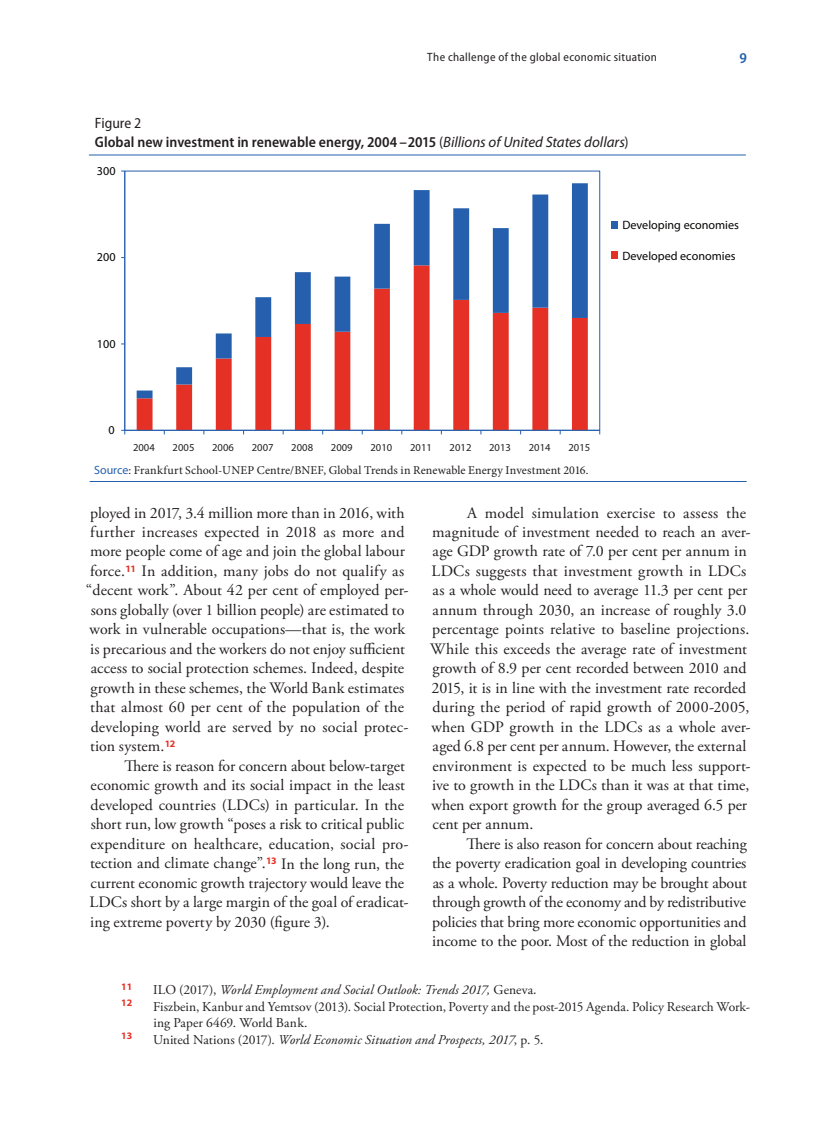
<style>
.page{position:relative;width:837px;height:1134px;background:#fff}
.page>*{position:absolute;margin:0;border:0;box-sizing:border-box;transform-origin:0 0}
.B_Body_text{font:15.9px/19.5px "Adobe Garamond Pro";color:#231f20}
.A_Body_text_1st_para{font:15.9px "Adobe Garamond Pro";letter-spacing:.005em;color:#231f20}
.B_Figure_table_head{font:600 semi-condensed 15px "Myriad Pro";letter-spacing:.005em;color:#231f20}
.A_Figure_table_head{font:semi-condensed 15px "Myriad Pro";color:#231f20}
.t1{font:600 semi-condensed 15px "Myriad Pro";color:#255fad}
.D_Footnote_text_no_c{font:italic 13.5px "Adobe Garamond Pro";letter-spacing:.005em;color:#231f20}
.D_Footnote_text_no_c-2{font:13.5px/16.5px "Adobe Garamond Pro";letter-spacing:.005em;color:#231f20}
.t2{font:12.15px "Myriad Pro";color:#050504}
.C_Source{font:12px "Minion Pro";letter-spacing:.005em;color:#231f20}
.t3{font:semi-condensed 12px "Myriad Pro";letter-spacing:.03em;color:#231f20}
.t4{font:10.65px "Myriad Pro";color:#231f20}
.D_Footnote_text_no_c-3{font:700 9.9px "Myriad Pro";color:#e53025}
.s1{font-weight:400}
.s2{font-weight:400;font-style:italic;font-stretch:normal}
.s3{font-family:"Myriad Pro";color:#255fad}
.s4{font-style:normal}
.s5{font-family:"Calibri";font-style:normal}
</style>
<div class="page">
<hr style="left:89px;top:155px;width:657px;height:1px;background:#255fad">
<hr style="left:90px;top:481px;width:657px;height:1px;background:#255fad">
<svg style="left:137px;top:398px;width:451px;height:32px"></svg>
<svg style="left:137px;top:183px;width:451px;height:215px"></svg>
<hr style="left:125px;top:171px;width:1px;height:259px;background:#255fad">
<hr style="left:125px;top:430px;width:475px;height:1px;background:#255fad">
<div style="left:611px;top:251px;width:6px;height:8px;background:#e53025"></div>
<div style="left:611px;top:221px;width:6px;height:7px;background:#255fad"></div>
<p class="t3" style="left:427px;top:50px;width:231px">The challenge of the global economic situation</p>
<p class="t1" style="left:740px;top:50px;width:9px">9</p>
<p class="A_Figure_table_head" style="left:95px;top:115px;width:48px">Figure 2</p>
<p class="B_Figure_table_head" style="left:95px;top:134px;width:535px">Global new investment in renewable energy, 2004 –2015 <span class="s1">(</span><span class="s2">Billions of United States dollars</span><span class="s1">)</span></p>
<p class="t2" style="left:97px;top:163px;width:20px">300</p>
<p class="t2" style="left:97px;top:250px;width:20px">200</p>
<p class="t2" style="left:97px;top:336px;width:20px">100</p>
<p class="t2" style="left:108px;top:422px;width:8px">0</p>
<p class="t4" style="left:133px;top:441px;width:23px">2004</p>
<p class="t4" style="left:173px;top:441px;width:23px">2005</p>
<p class="t4" style="left:212px;top:441px;width:23px">2006</p>
<p class="t4" style="left:252px;top:441px;width:23px">2007</p>
<p class="t4" style="left:291px;top:441px;width:23px">2008</p>
<p class="t4" style="left:331px;top:441px;width:23px">2009</p>
<p class="t4" style="left:370px;top:441px;width:23px">2010</p>
<p class="t4" style="left:410px;top:441px;width:23px">2011</p>
<p class="t4" style="left:450px;top:441px;width:23px">2012</p>
<p class="t4" style="left:489px;top:441px;width:23px">2013</p>
<p class="t4" style="left:529px;top:441px;width:23px">2014</p>
<p class="t4" style="left:568px;top:441px;width:23px">2015</p>
<p class="C_Source" style="left:94px;top:462px;width:496px"><span class="s3">Source</span>: Frankfurt School-UNEP Centre/BNEF, Global Trends in Renewable Energy Investment 2016.</p>
<p class="t2" style="left:622px;top:218px;width:118px">Developing economies</p>
<p class="t2" style="left:622px;top:248px;width:115px">Developed economies</p>
<p class="A_Body_text_1st_para" style="left:90px;top:503px;width:316px">ployed in 2017, 3.4 million more than in 2016, with</p>
<p class="A_Body_text_1st_para" style="left:90px;top:522px;width:316px">further increases expected in 2018 as more and</p>
<p class="A_Body_text_1st_para" style="left:90px;top:542px;width:317px">more people come of age and join the global labour</p>
<p class="A_Body_text_1st_para" style="left:90px;top:561px;width:316px">force.<sup>11</sup> In addition, many jobs do not qualify as</p>
<p class="A_Body_text_1st_para" style="left:86px;top:581px;width:324px">“decent work”. About 42 per cent of employed per-</p>
<p class="A_Body_text_1st_para" style="left:91px;top:600px;width:315px">sons globally (over 1 billion people) are estimated to</p>
<p class="A_Body_text_1st_para" style="left:90px;top:620px;width:317px">work in vulnerable occupations—that is, the work</p>
<p class="A_Body_text_1st_para" style="left:90px;top:639px;width:316px">is precarious and the workers do not enjoy sufficient</p>
<p class="A_Body_text_1st_para" style="left:91px;top:659px;width:315px">access to social protection schemes. Indeed, despite</p>
<p class="A_Body_text_1st_para" style="left:91px;top:678px;width:315px">growth in these schemes, the World Bank estimates</p>
<p class="A_Body_text_1st_para" style="left:90px;top:698px;width:315px">that almost 60 per cent of the population of the</p>
<p class="A_Body_text_1st_para" style="left:91px;top:717px;width:319px">developing world are served by no social protec-</p>
<p class="A_Body_text_1st_para" style="left:90px;top:737px;width:87px">tion system.<sup>12</sup></p>
<p class="B_Body_text" style="left:90px;top:757px;width:320px;text-indent:35px">There is reason for concern about below-target economic growth and its social impact in the least developed countries (LDCs) in particular. In the short run, low growth “poses a risk to critical public expenditure on healthcare, education, social pro&shy;tection and climate change”.<sup>13</sup> In the long run, the current economic growth trajectory would leave the LDCs short by a large margin of the goal of eradicat&shy;ing extreme poverty by 2030 (figure 3).</p>
<p class="B_Body_text" style="left:430px;top:503px;width:322px;text-indent:37px">A model simulation exercise to assess the magnitude of investment needed to reach an aver&shy;age GDP growth rate of 7.0 per cent per annum in LDCs suggests that investment growth in LDCs as a whole would need to average 11.3 per cent per annum through 2030, an increase of roughly 3.0 percentage points relative to baseline projections.<br>While this exceeds the average rate of investment growth of 8.9 per cent recorded between 2010 and 2015, it is in line with the investment rate recorded during the period of rapid growth of 2000-2005, when GDP growth in the LDCs as a whole aver&shy;aged 6.8 per cent per annum. However, the external environment is expected to be much less support&shy;ive to growth in the LDCs than it was at that time, when export growth for the group averaged 6.5 per cent per annum.</p>
<p class="B_Body_text" style="left:432px;top:835px;width:316px;text-align:justify;text-indent:34px">There is also reason for concern about reaching the poverty eradication goal in developing countries as a whole. Poverty reduction may be brought about through growth of the economy and by redistributive policies that bring more economic opportunities and income to the poor. Most of the reduction in global</p>
<p class="D_Footnote_text_no_c-3" style="left:121px;top:980px;width:12px">11</p>
<p class="D_Footnote_text_no_c" style="left:153px;top:982px;width:385px"><span class="s4">ILO (2017),</span> World Employment and Social Outlook: Trends 2017, <span class="s4">Geneva</span><span class="s5">.</span></p>
<p class="D_Footnote_text_no_c-3" style="left:121px;top:997px;width:12px">12</p>
<p class="D_Footnote_text_no_c-2" style="left:153px;top:999px;width:598px">Fiszbein, Kanbur and Yemtsov (2013). Social Protection, Poverty and the post-2015 Agenda. Policy Research Work&shy;ing Paper 6469. World Bank.</p>
<p class="D_Footnote_text_no_c-3" style="left:121px;top:1030px;width:12px">13</p>
<p class="D_Footnote_text_no_c" style="left:153px;top:1032px;width:392px"><span class="s4">United Nations (2017).</span> World Economic Situation and Prospects, 2017<span class="s4">, p. 5.</span></p>
</div>
